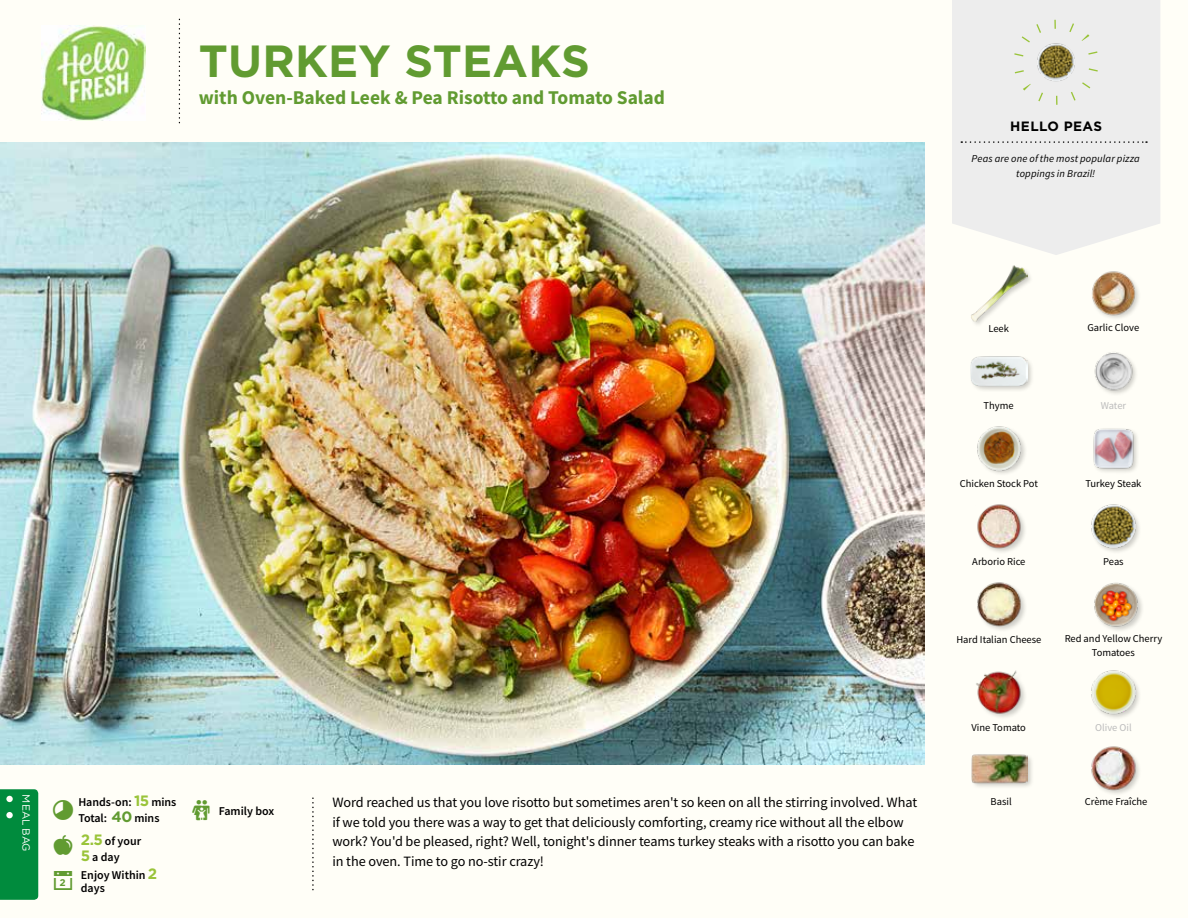
<style>
.page{position:relative;width:1188px;height:918px;background:#fffef7}
.page>*{position:absolute;margin:0;border:0;box-sizing:border-box;transform-origin:0 0}
.t1{font:700 45px "Gotham";letter-spacing:.005em;color:#619b31}
.t2{font:700 19.5px "Source Sans Pro";color:#619b31}
.t3{font:14.25px/19.5px "Source Sans Pro";letter-spacing:-.005em;color:#000}
.t4{font:700 13.5px "Gotham";letter-spacing:.03em;color:#000}
.t5{font:600 12px/15.8px "Source Sans Pro";color:#000}
.t6{font:10.5px/13.5px "Source Sans Pro";color:#000;text-align:center}
.t7{font:italic 10.5px/14.7px "Source Sans Pro";letter-spacing:.015em;color:#000;text-align:center}
.t8{font:10.5px "Source Sans Pro";color:#bcbcbc}
.t9{font:10.5px "Gotham";letter-spacing:-.005em;color:#fffefb}
.s1{font-family:"Gotham";font-weight:700;font-size:15px;color:#9ac43a}
.s2{font-family:"Gotham";font-weight:700;font-size:15px;color:#619b31}
</style>
<div class="page">
<div style="left:0;top:789px;width:38px;height:111px;background:#008b3d"></div>
<img style="left:1093px;top:428px;width:44px;height:44px">
<img style="left:977px;top:426px;width:48px;height:48px">
<img style="left:1092px;top:271px;width:47px;height:47px">
<img style="left:971px;top:265px;width:56px;height:57px">
<img style="left:1094px;top:352px;width:42px;height:42px">
<div style="left:969px;top:355px;width:65px;height:38px;background:#000;opacity:.2"></div>
<img style="left:970px;top:355px;width:57px;height:38px">
<img style="left:1091px;top:670px;width:48px;height:48px">
<img style="left:1094px;top:582px;width:48px;height:49px">
<img style="left:1091px;top:746px;width:48px;height:48px">
<img style="left:977px;top:582px;width:48px;height:48px">
<div style="left:971px;top:753px;width:63px;height:37px;background:#000;opacity:.2"></div>
<img style="left:971px;top:753px;width:57px;height:37px">
<img style="left:976px;top:670px;width:49px;height:48px">
<img style="left:1091px;top:504px;width:48px;height:48px">
<img style="left:977px;top:504px;width:48px;height:48px">
<div style="left:952px;top:0;width:208px;height:255px;background:#ededed"></div>
<svg style="left:961px;top:141px;width:186px;height:2px"></svg>
<img style="left:1032px;top:38px;width:49px;height:49px">
<div style="left:1014px;top:20px;width:85px;height:85px;border:9px dashed #9ac43a;border-radius:50%"></div>
<img style="left:0;top:142px;width:925px;height:623px">
<img style="left:42px;top:26px;width:103px;height:94px">
<div style="left:6px;top:796px;width:7px;height:6px;background:#fffef7;border-radius:50%"></div>
<div style="left:6px;top:812px;width:7px;height:6px;background:#fffffe;border-radius:50%"></div>
<h1 class="t1" style="left:199px;top:32px;width:393px">TURKEY STEAKS</h1>
<h2 class="t2" style="left:199px;top:84px;width:468px">with Oven-Baked Leek &amp; Pea Risotto and Tomato Salad</h2>
<p class="t4" style="left:1010px;top:117px;width:93px">HELLO PEAS</p>
<p class="t7" style="left:972px;top:151px;width:170px">Peas are one of the most popular pizza toppings in Brazil!</p>
<p class="t9" style="left:33px;top:794px;width:59px;rotate:90deg">MEAL BAG</p>
<p class="t5" style="left:78px;top:794px;width:100px">Hands-on: <span class="s1">15</span> mins<br>Total: <span class="s2">40</span> mins</p>
<p class="t5" style="left:81px;top:833px;width:62px"><span class="s1">2.5</span> of your<br><span class="s1">5</span> a day</p>
<p class="t5" style="left:81px;top:869px;width:78px;line-height:12.6px">Enjoy Within <span class="s1">2 </span>days</p>
<p class="t5" style="left:219px;top:803px;width:57px">Family box</p>
<p class="t3" style="left:332px;top:793px;width:586px">Word reached us that you love risotto but sometimes aren't so keen on all the stirring involved. What if we told you there was a way to get that deliciously comforting, creamy rice without all the elbow work? You'd be pleased, right? Well, tonight's dinner teams turkey steaks with a risotto you can bake in the oven. Time to go no-stir crazy!</p>
<p class="t6" style="left:988px;top:321px;width:22px">Leek</p>
<p class="t6" style="left:1087px;top:321px;width:53px">Garlic Clove</p>
<p class="t6" style="left:984px;top:399px;width:32px">Thyme</p>
<p class="t8" style="left:1101px;top:399px;width:27px">Water</p>
<p class="t6" style="left:960px;top:477px;width:80px">Chicken Stock Pot</p>
<p class="t6" style="left:1085px;top:477px;width:58px">Turkey Steak</p>
<p class="t6" style="left:972px;top:555px;width:55px">Arborio Rice</p>
<p class="t6" style="left:1103px;top:554px;width:22px">Peas</p>
<p class="t6" style="left:956px;top:632px;width:87px">Hard Italian Cheese</p>
<p class="t6" style="left:1065px;top:632px;width:99px">Red and Yellow Cherry<br>Tomatoes</p>
<p class="t6" style="left:971px;top:721px;width:56px">Vine Tomato</p>
<p class="t8" style="left:1095px;top:721px;width:38px">Olive Oil</p>
<p class="t6" style="left:991px;top:795px;width:23px">Basil</p>
<p class="t6" style="left:1085px;top:795px;width:64px">Crème Fraîche</p>
</div>
